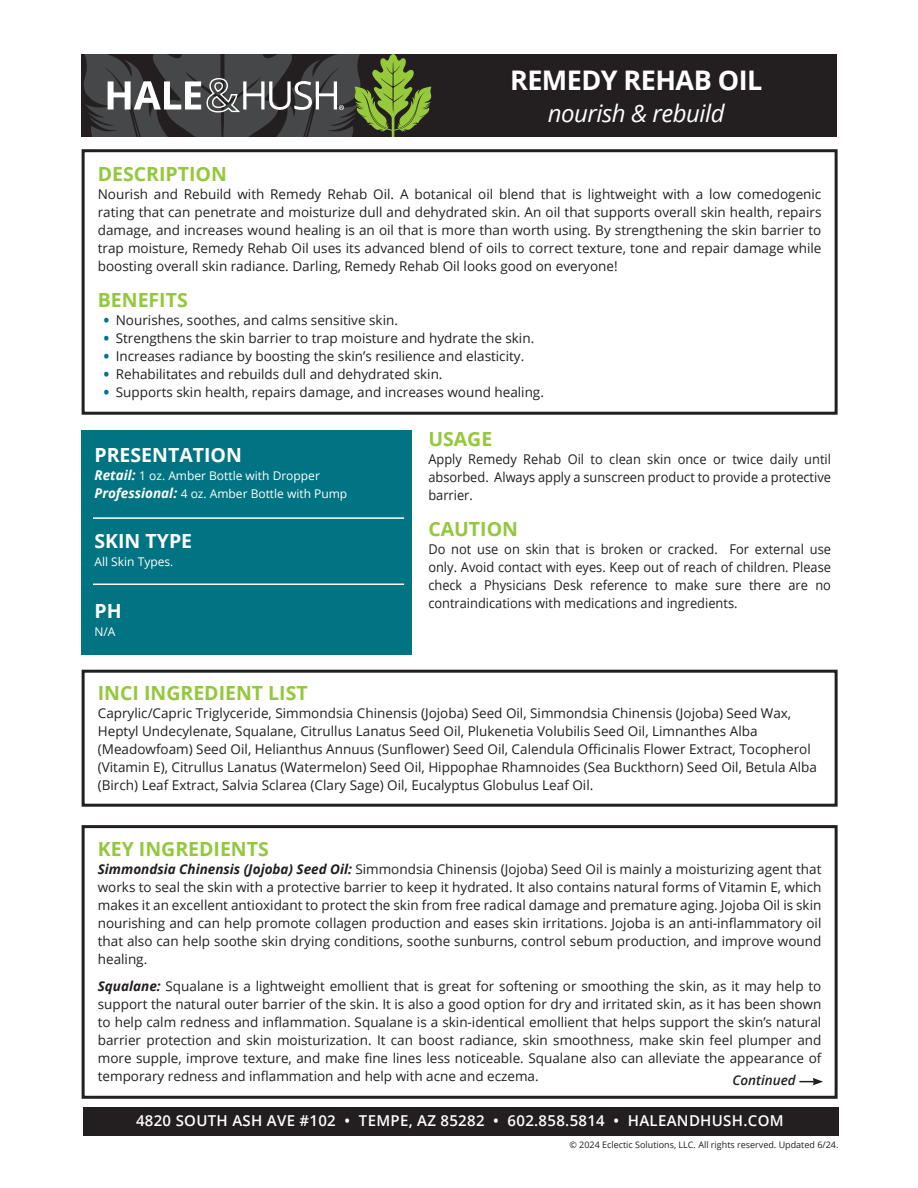
<style>
.page{position:relative;width:918px;height:1188px;background:#fff}
.page>*{position:absolute;margin:0;border:0;box-sizing:border-box;transform-origin:0 0}
.t1{font:700 27px "Open Sans";letter-spacing:-.02em;color:#fff}
.t2{font:italic 24px "Open Sans";letter-spacing:-.02em;color:#fff}
.t3{font:700 19.5px "Open Sans";color:#94c83c}
.t4{font:700 19.5px "Open Sans";color:#fff}
.t5{font:600 15px "Open Sans";letter-spacing:.02em;color:#fff}
.t6{font:13.5px/18px "Open Sans";color:#231f20;text-align:justify}
.t7{font:13.5px/18px "Open Sans";color:#231f20;text-align:justify;scale:.95 1}
.t8{font:italic 600 13.5px "Open Sans";color:#231f20}
.t9{font:12px/18px "Open Sans";color:#fff}
.t10{font:9px "Open Sans";color:#231f20}
.s1{font-weight:800;color:#007482}
.s2{font-weight:700;font-style:italic;font-size:13.5px}
.s3{font-weight:700;font-style:italic}
</style>
<div class="page">
<div style="left:81px;top:431px;width:330px;height:224px;background:#007482"></div>
<div style="left:82px;top:149px;width:756px;height:266px;border:3px solid #231f20"></div>
<div style="left:82px;top:670px;width:756px;height:137px;border:3px solid #231f20"></div>
<div style="left:82px;top:825px;width:756px;height:274px;border:3px solid #231f20"></div>
<div style="left:83px;top:1107px;width:755px;height:29px;background:#231f20"></div>
<hr style="left:93px;top:517px;width:311px;height:2px;background:#fff">
<hr style="left:93px;top:584px;width:311px;height:1px;background:#fff">
<div style="left:81px;top:54px;width:756px;height:82px;background:#231f20"></div>
<svg style="left:83px;top:54px;width:349px;height:82px"></svg>
<svg style="left:799px;top:1078px;width:24px;height:7px"></svg>
<h1 class="t1" style="left:510px;top:62px;width:254px">REMEDY REHAB OIL</h1>
<h2 class="t2" style="left:548px;top:97px;width:178px">nourish &amp; rebuild</h2>
<h3 class="t3" style="left:98px;top:160px;width:131px">DESCRIPTION</h3>
<p class="t6" style="left:98px;top:185px;width:725px">Nourish and Rebuild with Remedy Rehab Oil. A botanical oil blend that is lightweight with a low comedogenic rating that can penetrate and moisturize dull and dehydrated skin. An oil that supports overall skin health, repairs damage, and increases wound healing is an oil that is more than worth using. By strengthening the skin barrier to trap moisture, Remedy Rehab Oil uses its advanced blend of oils to correct texture, tone and repair damage while boosting overall skin radiance. Darling, Remedy Rehab Oil looks good on everyone!</p>
<h3 class="t3" style="left:98px;top:286px;width:91px">BENEFITS</h3>
<p class="t6" style="left:104px;top:311px;width:296px"><span class="s1">•</span> Nourishes, soothes, and calms sensitive skin.</p>
<p class="t6" style="left:104px;top:329px;width:432px"><span class="s1">•</span> Strengthens the skin barrier to trap moisture and hydrate the skin.</p>
<p class="t6" style="left:104px;top:347px;width:422px"><span class="s1">•</span> Increases radiance by boosting the skin’s resilience and elasticity.</p>
<p class="t6" style="left:104px;top:365px;width:340px"><span class="s1">•</span> Rehabilitates and rebuilds dull and dehydrated skin.</p>
<p class="t6" style="left:104px;top:383px;width:442px"><span class="s1">•</span> Supports skin health, repairs damage, and increases wound healing.</p>
<h3 class="t4" style="left:95px;top:441px;width:149px">PRESENTATION</h3>
<p class="t9" style="left:95px;top:466px;width:254px"><span class="s2">Retail:</span> 1 oz. Amber Bottle with Dropper<br><span class="s2">Professional:</span> 4 oz. Amber Bottle with Pump</p>
<h3 class="t4" style="left:95px;top:527px;width:99px">SKIN TYPE</h3>
<p class="t9" style="left:95px;top:552px;width:80px">All Skin Types.</p>
<h3 class="t4" style="left:95px;top:597px;width:29px">PH</h3>
<p class="t9" style="left:95px;top:622px;width:23px">N/A</p>
<h3 class="t3" style="left:428px;top:425px;width:65px">USAGE</h3>
<p class="t7" style="left:428px;top:450px;width:425px">Apply Remedy Rehab Oil to clean skin once or twice daily until absorbed. Always apply a sunscreen product to provide a protective barrier.</p>
<h3 class="t3" style="left:428px;top:515px;width:91px">CAUTION</h3>
<p class="t7" style="left:428px;top:540px;width:425px">Do not use on skin that is broken or cracked. For external use only. Avoid contact with eyes. Keep out of reach of children. Please check a Physicians Desk reference to make sure there are no contraindications with medications and ingredients.</p>
<h3 class="t3" style="left:98px;top:680px;width:211px">INCI INGREDIENT LIST</h3>
<p class="t6" style="left:98px;top:704px;width:721px;text-align:left">Caprylic/Capric Triglyceride, Simmondsia Chinensis (Jojoba) Seed Oil, Simmondsia Chinensis (Jojoba) Seed Wax, Heptyl Undecylenate, Squalane, Citrullus Lanatus Seed Oil, Plukenetia Volubilis Seed Oil, Limnanthes Alba (Meadowfoam) Seed Oil, Helianthus Annuus (Sunflower) Seed Oil, Calendula Officinalis Flower Extract, Tocopherol (Vitamin E), Citrullus Lanatus (Watermelon) Seed Oil, Hippophae Rhamnoides (Sea Buckthorn) Seed Oil, Betula Alba (Birch) Leaf Extract, Salvia Sclarea (Clary Sage) Oil, Eucalyptus Globulus Leaf Oil.</p>
<h3 class="t3" style="left:98px;top:836px;width:173px">KEY INGREDIENTS</h3>
<p class="t6" style="left:98px;top:860px;width:725px"><span class="s3">Simmondsia Chinensis (Jojoba) Seed Oil:</span> Simmondsia Chinensis (Jojoba) Seed Oil is mainly a moisturizing agent that works to seal the skin with a protective barrier to keep it hydrated. It also contains natural forms of Vitamin E, which makes it an excellent antioxidant to protect the skin from free radical damage and premature aging. Jojoba Oil is skin nourishing and can help promote collagen production and eases skin irritations. Jojoba is an anti-inflammatory oil that also can help soothe skin drying conditions, soothe sunburns, control sebum production, and improve wound healing.</p>
<p class="t6" style="left:98px;top:977px;width:725px"><span class="s3">Squalane:</span> Squalane is a lightweight emollient that is great for softening or smoothing the skin, as it may help to support the natural outer barrier of the skin. It is also a good option for dry and irritated skin, as it has been shown to help calm redness and inflammation. Squalane is a skin-identical emollient that helps support the skin’s natural barrier protection and skin moisturization. It can boost radiance, skin smoothness, make skin feel plumper and more supple, improve texture, and make fine lines less noticeable. Squalane also can alleviate the appearance of temporary redness and inflammation and help with acne and eczema.</p>
<p class="t8" style="left:733px;top:1071px;width:65px">Continued</p>
<p class="t5" style="left:136px;top:1110px;width:649px">4820 SOUTH ASH AVE #102 • TEMPE, AZ 85282 • 602.858.5814 • HALEANDHUSH.COM</p>
<p class="t10" style="left:569px;top:1139px;width:271px">© 2024 Eclectic Solutions, LLC. All rights reserved. Updated 6/24.</p>
</div>
